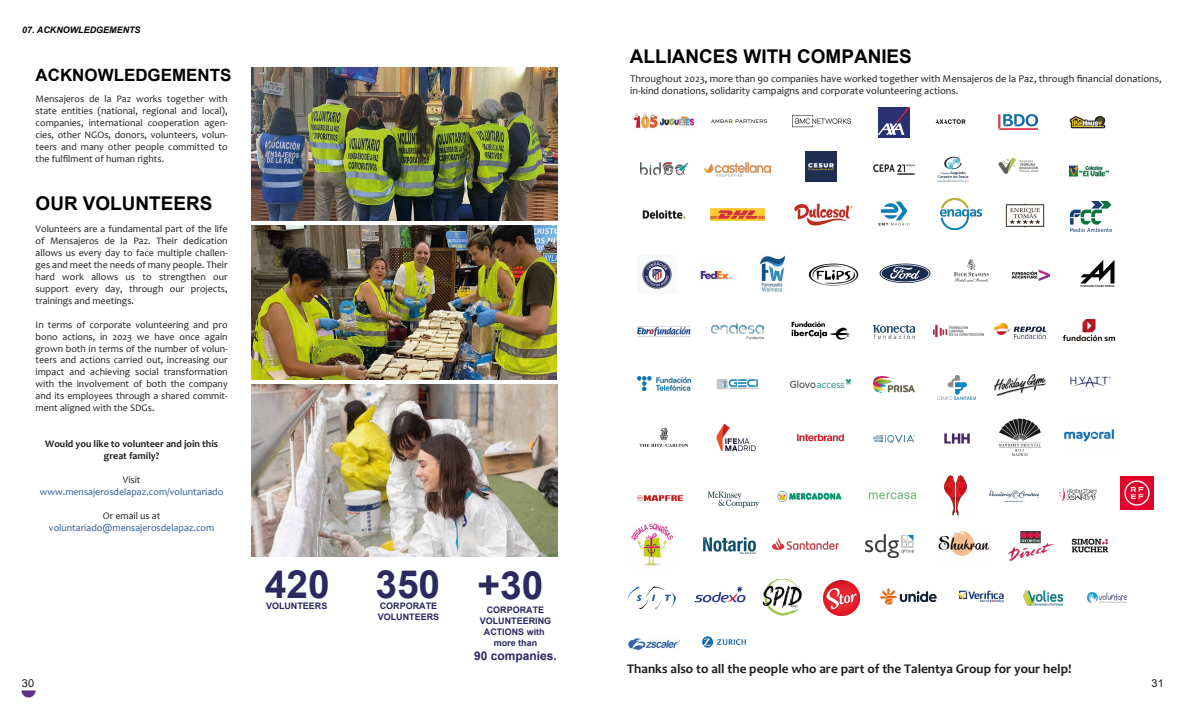
<style>
.page{position:relative;width:1185px;height:706px;background:#fff}
.page>*{position:absolute;margin:0;border:0;box-sizing:border-box;transform-origin:0 0}
.t1{font:700 38.9px "Arial";color:#2b2862}
.t2{font:700 18.9px "Arial";color:#000}
.t3{font:700 16.9px "Arial";color:#000}
.t4{font:700 13.2px "Candara";color:#1d1d1b}
.t5{font:700 12px "Arial";color:#2b2862}
.t6{font:11px "Arial";color:#1d1d1b}
.t7{font:10.4px/12.4px "Candara";color:#1d1d1b}
.t8{font:10px/12px "Candara";color:#1d1d1b;text-align:justify}
.t9{font:10px/12px "Candara";color:#275b9b;text-align:center}
.t10{font:700 10px/12px "Candara";color:#1d1d1b;text-align:center}
.t11{font:700 9px/10.8px "Arial";color:#2b2862}
.t12{font:italic 700 9px "Arial";color:#010101}
.s1{color:#1d1d1b}
</style>
<div class="page">
<img style="left:251px;top:68px;width:306px;height:152px">
<img style="left:251px;top:225px;width:305px;height:154px">
<img style="left:251px;top:385px;width:306px;height:171px">
<svg style="left:21px;top:690px;width:15px;height:7px"></svg>
<img style="left:632px;top:112px;width:62px;height:17px">
<img style="left:640px;top:162px;width:48px;height:14px">
<img style="left:642px;top:210px;width:44px;height:9px">
<img style="left:710px;top:209px;width:54px;height:11px">
<img style="left:759px;top:255px;width:27px;height:37px">
<img style="left:638px;top:326px;width:52px;height:11px">
<img style="left:638px;top:376px;width:52px;height:14px">
<img style="left:639px;top:427px;width:49px;height:20px">
<img style="left:707px;top:491px;width:53px;height:17px">
<img style="left:704px;top:538px;width:51px;height:16px">
<img style="left:762px;top:580px;width:39px;height:36px">
<img style="left:711px;top:119px;width:57px;height:6px">
<img style="left:704px;top:163px;width:66px;height:14px">
<img style="left:794px;top:203px;width:59px;height:23px">
<img style="left:808px;top:263px;width:51px;height:23px">
<img style="left:711px;top:323px;width:53px;height:17px">
<img style="left:717px;top:379px;width:41px;height:11px">
<img style="left:716px;top:423px;width:40px;height:28px">
<img style="left:777px;top:492px;width:65px;height:9px">
<img style="left:773px;top:538px;width:66px;height:12px">
<img style="left:824px;top:580px;width:35px;height:35px">
<img style="left:793px;top:115px;width:58px;height:12px">
<img style="left:878px;top:107px;width:31px;height:30px">
<img style="left:873px;top:165px;width:41px;height:9px">
<img style="left:941px;top:198px;width:40px;height:32px">
<img style="left:954px;top:258px;width:35px;height:23px">
<img style="left:873px;top:325px;width:41px;height:14px">
<img style="left:873px;top:376px;width:41px;height:16px">
<img style="left:873px;top:435px;width:41px;height:7px">
<img style="left:990px;top:490px;width:48px;height:12px">
<img style="left:1009px;top:531px;width:44px;height:30px">
<img style="left:958px;top:589px;width:46px;height:14px">
<img style="left:806px;top:151px;width:30px;height:30px">
<img style="left:878px;top:201px;width:31px;height:25px">
<img style="left:879px;top:263px;width:52px;height:20px">
<img style="left:792px;top:321px;width:58px;height:19px">
<img style="left:791px;top:380px;width:60px;height:8px">
<img style="left:797px;top:434px;width:47px;height:8px">
<img style="left:868px;top:492px;width:49px;height:9px">
<img style="left:944px;top:475px;width:23px;height:41px">
<img style="left:865px;top:534px;width:48px;height:23px">
<img style="left:880px;top:588px;width:56px;height:17px">
<img style="left:935px;top:119px;width:31px;height:5px">
<img style="left:937px;top:156px;width:32px;height:26px">
<img style="left:1006px;top:203px;width:38px;height:25px">
<img style="left:1011px;top:269px;width:38px;height:12px">
<img style="left:934px;top:325px;width:49px;height:12px">
<img style="left:937px;top:376px;width:39px;height:23px">
<img style="left:944px;top:433px;width:26px;height:11px">
<img style="left:1059px;top:488px;width:38px;height:13px">
<img style="left:1071px;top:538px;width:38px;height:15px">
<img style="left:1024px;top:591px;width:38px;height:14px">
<img style="left:998px;top:115px;width:39px;height:15px">
<img style="left:998px;top:157px;width:41px;height:17px">
<img style="left:1070px;top:201px;width:41px;height:30px">
<img style="left:1080px;top:260px;width:35px;height:27px">
<img style="left:995px;top:324px;width:51px;height:14px">
<img style="left:995px;top:375px;width:51px;height:21px">
<img style="left:999px;top:418px;width:42px;height:38px">
<img style="left:1064px;top:429px;width:50px;height:13px">
<img style="left:1120px;top:476px;width:34px;height:34px">
<img style="left:628px;top:586px;width:47px;height:23px">
<img style="left:1088px;top:593px;width:38px;height:10px">
<img style="left:1063px;top:320px;width:51px;height:21px">
<img style="left:1070px;top:376px;width:41px;height:11px">
<img style="left:637px;top:495px;width:47px;height:6px">
<img style="left:630px;top:523px;width:44px;height:43px">
<img style="left:695px;top:586px;width:51px;height:17px">
<img style="left:629px;top:638px;width:51px;height:11px">
<img style="left:702px;top:636px;width:45px;height:12px">
<img style="left:1069px;top:115px;width:37px;height:14px">
<img style="left:1070px;top:165px;width:38px;height:13px">
<img style="left:700px;top:270px;width:32px;height:10px">
<img style="left:641px;top:259px;width:32px;height:31px">
<img style="left:938px;top:529px;width:51px;height:28px">
<p class="t12" style="left:22px;top:24px;width:120px">07. ACKNOWLEDGEMENTS</p>
<p class="t3" style="left:36px;top:63px;width:197px">ACKNOWLEDGEMENTS</p>
<p class="t8" style="left:36px;top:93px;width:194px">Mensajeros de la Paz works together with state entities (national, regional and local), companies, international cooperation agen&shy;cies, other NGOs, donors, volunteers, volun&shy;teers and many other people committed to the fulfilment of human rights.</p>
<p class="t2" style="left:36px;top:190px;width:178px">OUR VOLUNTEERS</p>
<p class="t8" style="left:36px;top:222px;width:194px">Volunteers are a fundamental part of the life of Mensajeros de la Paz. Their dedication allows us every day to face multiple challen&shy;ges and meet the needs of many people. Their hard work allows us to strengthen our support every day, through our projects, trainings and meetings.</p>
<p class="t8" style="left:36px;top:318px;width:194px">In terms of corporate volunteering and pro bono actions, in 2023 we have once again grown both in terms of the number of volun&shy;teers and actions carried out, increasing our impact and achieving social transformation with the involvement of both the company and its employees through a shared commit&shy;ment aligned with the SDGs.</p>
<p class="t10" style="left:45px;top:438px;width:174px">Would you like to volunteer and join this great family?</p>
<p class="t9" style="left:40px;top:474px;width:185px"><span class="s1">Visit </span>www.mensajerosdelapaz.com/voluntariado</p>
<p class="t9" style="left:49px;top:510px;width:167px"><span class="s1">Or email us at </span>voluntariado@mensajerosdelapaz.com</p>
<p class="t6" style="left:22px;top:675px;width:14px">30</p>
<p class="t1" style="left:265px;top:557px;width:66px">420</p>
<p class="t11" style="left:266px;top:601px;width:63px">VOLUNTEERS</p>
<p class="t1" style="left:375px;top:557px;width:66px">350</p>
<p class="t11" style="left:378px;top:601px;width:63px">CORPORATE<br>VOLUNTEERS</p>
<p class="t1" style="left:478px;top:558px;width:67px">+30</p>
<p class="t11" style="left:480px;top:605px;width:73px;text-align:center">CORPORATE<br>VOLUNTEERING<br>ACTIONS with more than</p>
<p class="t5" style="left:474px;top:647px;width:84px">90 companies.</p>
<p class="t2" style="left:630px;top:43px;width:283px">ALLIANCES WITH COMPANIES</p>
<p class="t7" style="left:630px;top:72px;width:533px">Throughout 2023, more than 90 companies have worked together with Mensajeros de la Paz, through financial donations, in-kind donations, solidarity campaigns and corporate volunteering actions.</p>
<p class="t4" style="left:627px;top:661px;width:446px">Thanks also to all the people who are part of the Talentya Group for your help!</p>
<p class="t6" style="left:1151px;top:675px;width:14px">31</p>
</div>
